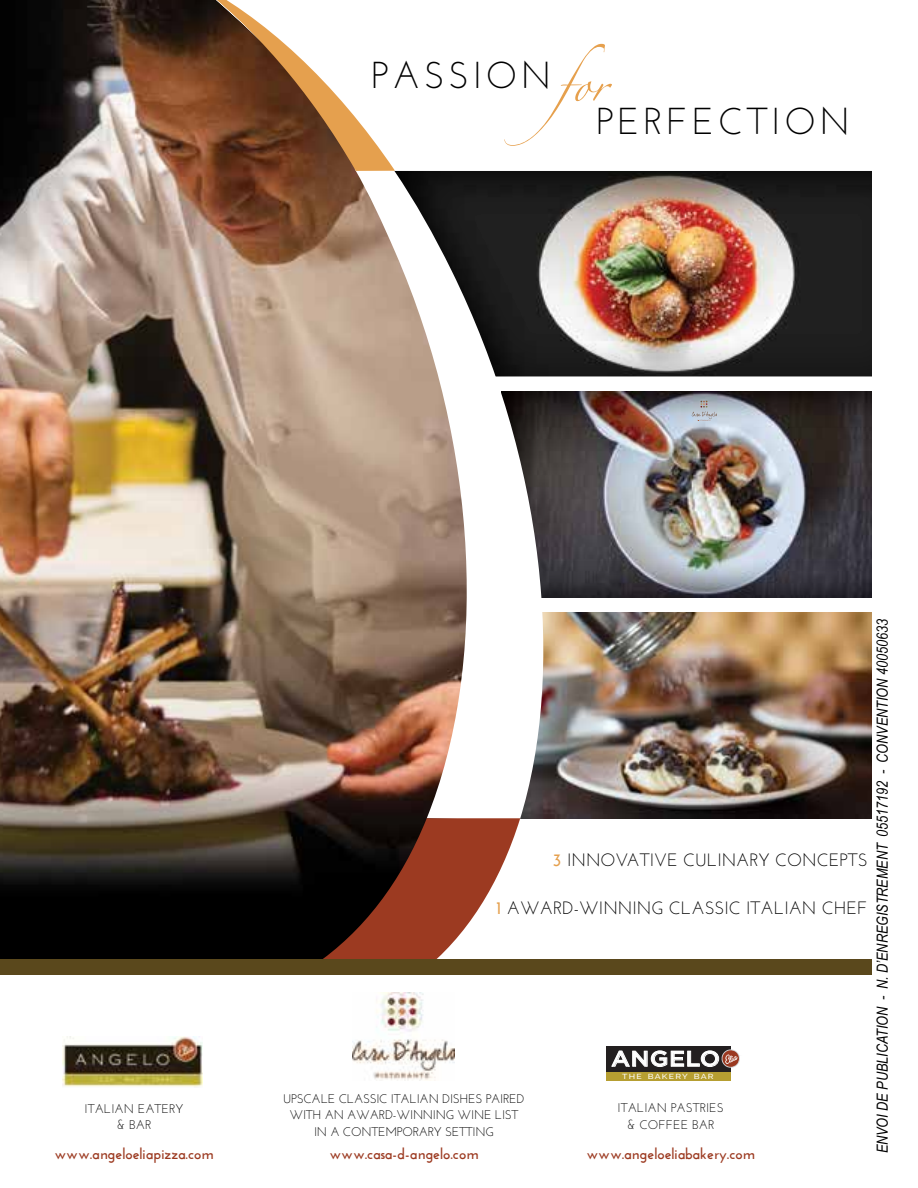
<style>
.page{position:relative;width:918px;height:1188px;background:#fff}
.page>*{position:absolute;margin:0;border:0;box-sizing:border-box;transform-origin:0 0}
.t1{font:37.5px "Josefin Sans";letter-spacing:.1em;color:#000}
.t2{font:500 21.6px "Gotham";letter-spacing:.025em;color:#fff;scale:1.1 1}
.t3{font:17.85px "Josefin Sans";color:#000}
.t4{font:700 15.3px "Josefin Sans";color:#9c3a21}
.t5{font:italic 15.3px "Arial Narrow";color:#000}
.t6{font:12.6px/16.8px "Josefin Sans";letter-spacing:-.02em;color:#000;text-align:center}
.t7{font:12.6px/16.8px "Josefin Sans";color:#000;text-align:center}
.t8{font:500 7.35px "Raleway";letter-spacing:.145em;color:#fff;scale:1.2 1}
.s1{font-weight:700;color:#e5a04e}
</style>
<div class="page">
<div style="left:390px;top:170px;width:481px;height:209px;background:#000;opacity:.55"></div>
<div style="left:485px;top:391px;width:386px;height:209px;background:#000;opacity:.59"></div>
<img style="left:566px;top:613px;width:305px;height:205px">
<img style="left:0;top:0;width:355px;height:959px">
<svg style="left:355px;top:170px;width:211px;height:649px"></svg>
<svg style="left:191px;top:0;width:204px;height:171px"></svg>
<svg style="left:217px;top:818px;width:303px;height:141px;background:#59362d"></svg>
<img style="left:62px;top:1037px;width:140px;height:50px">
<div style="left:606px;top:1072px;width:125px;height:9px;background:#b69e31"></div>
<div style="left:606px;top:1046px;width:125px;height:26px;background:#231f20"></div>
<svg style="left:611px;top:1049px;width:129px;height:19px"></svg>
<img style="left:352px;top:992px;width:102px;height:89px">
<div style="left:0;top:959px;width:871px;height:16px;background:#5a481c"></div>
<svg style="left:691px;top:399px;width:26px;height:22px"></svg>
<svg style="left:504px;top:44px;width:108px;height:102px"></svg>
<h1 class="t1" style="left:371px;top:52px;width:182px">PASSION</h1>
<h1 class="t1" style="left:596px;top:98px;width:256px">PERFECTION</h1>
<p class="t7" style="left:85px;top:1100px;width:100px">ITALIAN EATERY &amp; BAR</p>
<p class="t4" style="left:54px;top:1145px;width:161px">www.angeloeliapizza.com</p>
<h3 class="t3" style="left:553px;top:849px;width:317px"><span class="s1">3</span> INNOVATIVE CULINARY CONCEPTS</h3>
<h3 class="t3" style="left:497px;top:897px;width:372px"><span class="s1">1</span> AWARD-WINNING CLASSIC ITALIAN CHEF</h3>
<p class="t6" style="left:283px;top:1090px;width:243px">UPSCALE CLASSIC ITALIAN DISHES PAIRED<br>WITH AN AWARD-WINNING WINE LIST<br>IN A CONTEMPORARY SETTING</p>
<p class="t4" style="left:329px;top:1145px;width:151px">www.casa-d-angelo.com</p>
<h2 class="t2" style="left:611px;top:1045px;width:100px">ANGELO</h2>
<p class="t7" style="left:618px;top:1099px;width:108px">ITALIAN PASTRIES &amp; COFFEE BAR</p>
<p class="t8" style="left:622px;top:1072px;width:78px">THE BAKERY BAR</p>
<p class="t4" style="left:586px;top:1145px;width:170px">www.angeloeliabakery.com</p>
<p class="t5" style="left:872px;top:1153px;width:536px;rotate:-90deg">ENVOI DE PUBLICATION - N. D’ENREGISTREMENT 05517192 - CONVENTION 40050633</p>
</div>
